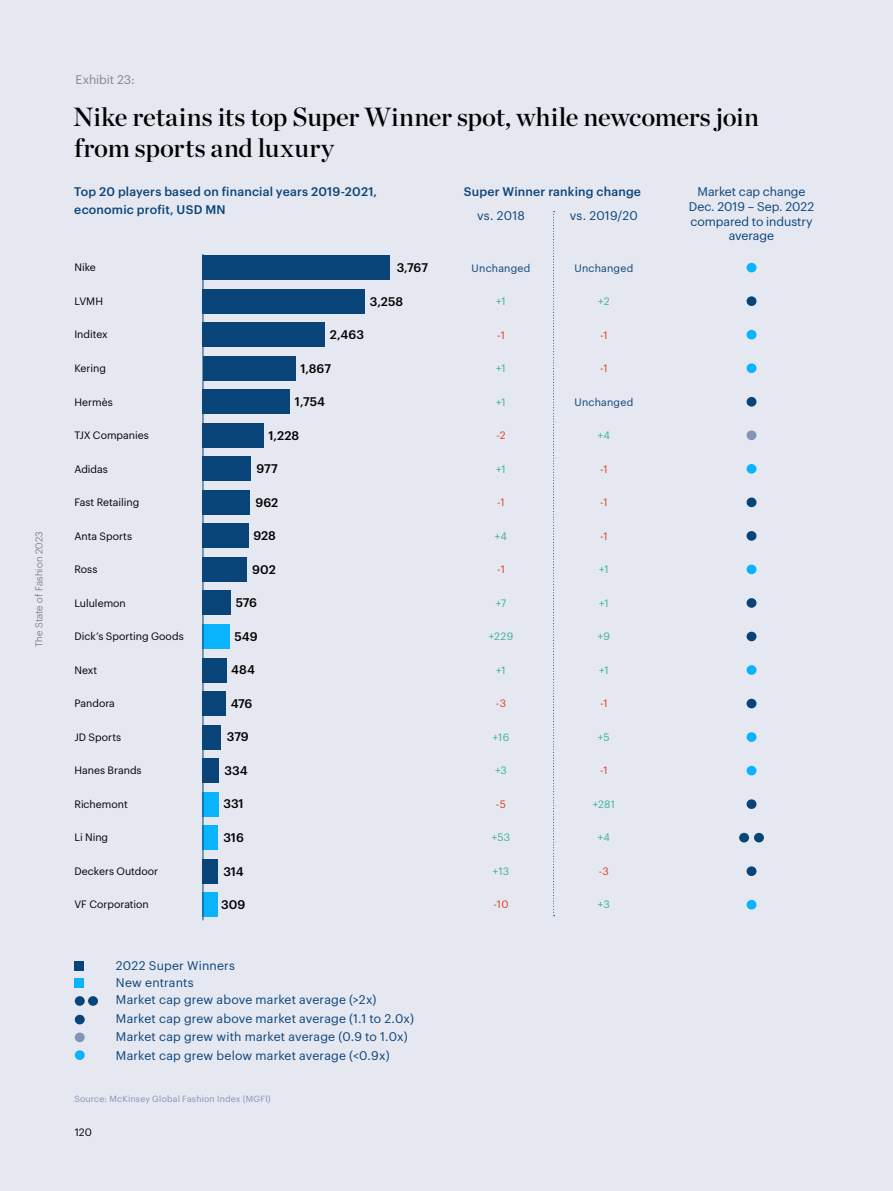
<style>
.page{position:relative;width:893px;height:1191px;background:#e5e7f1}
.page>*{position:absolute;margin:0;border:0;box-sizing:border-box;transform-origin:0 0}
.t1{font:26.25px/31.5px "Chronicle Display Semi";letter-spacing:-.005em;color:#000}
.t2{font:12.25px/14.7px "Graphik";letter-spacing:.01em;color:#094479}
.t3{font:500 12.25px/17.5px "Graphik";letter-spacing:.015em;color:#094479}
.t4{font:500 12.25px "Graphik";color:#000}
.t5{font:12.25px "Graphik";letter-spacing:-.01em;color:#878787}
.t6{font:10.5px "Graphik";color:#000}
.t7{font:10.5px "Graphik";letter-spacing:.025em;color:#3ab396}
.t8{font:10.5px "Graphik";color:#d8411a}
.t9{font:10.5px "Graphik";letter-spacing:.02em;color:#094479}
.t10{font:300 9.62px "Graphik";letter-spacing:.02em;color:#575756}
.t11{font:8.75px "Graphik";letter-spacing:.02em;color:#8593b7}
</style>
<div class="page">
<div style="left:203px;top:255px;width:187px;height:25px;background:#094479"></div>
<div style="left:203px;top:289px;width:162px;height:24px;background:#094479"></div>
<div style="left:203px;top:323px;width:122px;height:24px;background:#094479"></div>
<div style="left:203px;top:356px;width:92px;height:24px;background:#094479"></div>
<div style="left:203px;top:390px;width:87px;height:24px;background:#094479"></div>
<div style="left:203px;top:423px;width:61px;height:24px;background:#094479"></div>
<div style="left:203px;top:457px;width:48px;height:24px;background:#094479"></div>
<div style="left:203px;top:490px;width:47px;height:24px;background:#094479"></div>
<div style="left:203px;top:524px;width:46px;height:24px;background:#094479"></div>
<div style="left:203px;top:557px;width:44px;height:24px;background:#094479"></div>
<div style="left:203px;top:591px;width:28px;height:24px;background:#094479"></div>
<div style="left:203px;top:624px;width:27px;height:24px;background:#09b3fd"></div>
<div style="left:203px;top:658px;width:24px;height:24px;background:#094479"></div>
<div style="left:203px;top:691px;width:23px;height:24px;background:#094479"></div>
<div style="left:203px;top:725px;width:18px;height:24px;background:#094479"></div>
<div style="left:203px;top:758px;width:16px;height:24px;background:#094479"></div>
<div style="left:203px;top:792px;width:16px;height:24px;background:#09b3fd"></div>
<div style="left:203px;top:825px;width:15px;height:24px;background:#09b3fd"></div>
<div style="left:203px;top:859px;width:15px;height:24px;background:#094479"></div>
<div style="left:203px;top:892px;width:15px;height:24px;background:#09b3fd"></div>
<hr style="left:203px;top:254px;width:1px;height:666px;background:#094479">
<svg style="left:553px;top:211px;width:2px;height:705px"></svg>
<div style="left:75px;top:1014px;width:10px;height:10px;background:#094479;border-radius:50%"></div>
<div style="left:75px;top:1032px;width:10px;height:10px;background:#8593b7;border-radius:50%"></div>
<div style="left:75px;top:1050px;width:10px;height:10px;background:#09b3fd;border-radius:50%"></div>
<div style="left:75px;top:978px;width:9px;height:9px;background:#09b3fd"></div>
<div style="left:75px;top:961px;width:9px;height:9px;background:#094479"></div>
<div style="left:75px;top:996px;width:10px;height:9px;background:#094479;border-radius:50%"></div>
<div style="left:88px;top:996px;width:10px;height:9px;background:#094479;border-radius:50%"></div>
<div style="left:746px;top:330px;width:10px;height:9px;background:#09b3fd;border-radius:50%"></div>
<div style="left:746px;top:363px;width:10px;height:10px;background:#09b3fd;border-radius:50%"></div>
<div style="left:746px;top:430px;width:10px;height:10px;background:#8593b7;border-radius:50%"></div>
<div style="left:746px;top:464px;width:10px;height:9px;background:#09b3fd;border-radius:50%"></div>
<div style="left:746px;top:531px;width:10px;height:10px;background:#094479;border-radius:50%"></div>
<div style="left:746px;top:564px;width:10px;height:10px;background:#09b3fd;border-radius:50%"></div>
<div style="left:746px;top:598px;width:10px;height:10px;background:#094479;border-radius:50%"></div>
<div style="left:746px;top:631px;width:10px;height:10px;background:#094479;border-radius:50%"></div>
<div style="left:746px;top:665px;width:10px;height:10px;background:#09b3fd;border-radius:50%"></div>
<div style="left:746px;top:698px;width:10px;height:10px;background:#094479;border-radius:50%"></div>
<div style="left:746px;top:732px;width:10px;height:10px;background:#09b3fd;border-radius:50%"></div>
<div style="left:746px;top:766px;width:10px;height:9px;background:#09b3fd;border-radius:50%"></div>
<div style="left:746px;top:799px;width:10px;height:10px;background:#094479;border-radius:50%"></div>
<div style="left:746px;top:900px;width:10px;height:9px;background:#09b3fd;border-radius:50%"></div>
<div style="left:746px;top:866px;width:10px;height:10px;background:#094479;border-radius:50%"></div>
<div style="left:746px;top:263px;width:10px;height:9px;background:#09b3fd;border-radius:50%"></div>
<div style="left:746px;top:497px;width:10px;height:10px;background:#094479;border-radius:50%"></div>
<div style="left:746px;top:296px;width:10px;height:10px;background:#094479;border-radius:50%"></div>
<div style="left:746px;top:397px;width:10px;height:9px;background:#094479;border-radius:50%"></div>
<div style="left:739px;top:833px;width:10px;height:9px;background:#094479;border-radius:50%"></div>
<div style="left:754px;top:833px;width:10px;height:9px;background:#094479;border-radius:50%"></div>
<p class="t10" style="left:32px;top:647px;width:117px;rotate:-90deg">The State of Fashion 2023</p>
<p class="t5" style="left:76px;top:71px;width:61px">Exhibit 23:</p>
<h1 class="t1" style="left:73px;top:99px;width:688px">Nike retains its top Super Winner spot, while newcomers join from sports and luxury</h1>
<p class="t3" style="left:464px;top:182px;width:179px">Super Winner ranking change</p>
<p class="t2" style="left:477px;top:207px;width:49px">vs. 2018</p>
<p class="t2" style="left:570px;top:207px;width:70px">vs. 2019/20</p>
<p class="t2" style="left:689px;top:183px;width:127px;text-align:center">Market cap change<br>Dec. 2019 – Sep. 2022 compared to industry average</p>
<p class="t3" style="left:74px;top:182px;width:304px">Top 20 players based on financial years 2019-2021, economic profit, USD MN</p>
<p class="t6" style="left:74px;top:260px;width:23px">Nike</p>
<p class="t6" style="left:74px;top:293px;width:30px">LVMH</p>
<p class="t6" style="left:74px;top:327px;width:35px">Inditex</p>
<p class="t6" style="left:74px;top:360px;width:33px">Kering</p>
<p class="t6" style="left:74px;top:394px;width:40px">Hermès</p>
<p class="t6" style="left:74px;top:427px;width:76px">TJX Companies</p>
<p class="t6" style="left:74px;top:461px;width:35px">Adidas</p>
<p class="t6" style="left:74px;top:494px;width:66px">Fast Retailing</p>
<p class="t6" style="left:74px;top:528px;width:59px">Anta Sports</p>
<p class="t6" style="left:74px;top:561px;width:25px">Ross</p>
<p class="t6" style="left:74px;top:595px;width:53px">Lululemon</p>
<p class="t6" style="left:74px;top:628px;width:111px">Dick’s Sporting Goods</p>
<p class="t6" style="left:74px;top:662px;width:24px">Next</p>
<p class="t6" style="left:74px;top:695px;width:42px">Pandora</p>
<p class="t6" style="left:74px;top:729px;width:48px">JD Sports</p>
<p class="t6" style="left:74px;top:762px;width:69px">Hanes Brands</p>
<p class="t6" style="left:74px;top:796px;width:55px">Richemont</p>
<p class="t6" style="left:74px;top:829px;width:35px">Li Ning</p>
<p class="t6" style="left:74px;top:863px;width:85px">Deckers Outdoor</p>
<p class="t6" style="left:74px;top:896px;width:76px">VF Corporation</p>
<p class="t4" style="left:397px;top:258px;width:33px">3,767</p>
<p class="t4" style="left:370px;top:292px;width:35px">3,258</p>
<p class="t4" style="left:330px;top:325px;width:36px">2,463</p>
<p class="t4" style="left:300px;top:359px;width:32px">1,867</p>
<p class="t4" style="left:295px;top:392px;width:32px">1,754</p>
<p class="t4" style="left:268px;top:426px;width:32px">1,228</p>
<p class="t4" style="left:257px;top:459px;width:23px">977</p>
<p class="t4" style="left:255px;top:493px;width:24px">962</p>
<p class="t4" style="left:253px;top:526px;width:24px">928</p>
<p class="t4" style="left:252px;top:560px;width:25px">902</p>
<p class="t4" style="left:236px;top:593px;width:23px">576</p>
<p class="t4" style="left:234px;top:627px;width:25px">549</p>
<p class="t4" style="left:231px;top:660px;width:25px">484</p>
<p class="t4" style="left:231px;top:694px;width:23px">476</p>
<p class="t4" style="left:227px;top:727px;width:23px">379</p>
<p class="t4" style="left:225px;top:761px;width:25px">334</p>
<p class="t4" style="left:223px;top:794px;width:22px">331</p>
<p class="t4" style="left:223px;top:828px;width:22px">316</p>
<p class="t4" style="left:223px;top:861px;width:22px">314</p>
<p class="t4" style="left:221px;top:895px;width:26px">309</p>
<p class="t2" style="left:116px;top:957px;width:120px">2022 Super Winners</p>
<p class="t2" style="left:116px;top:991px;width:262px">Market cap grew above market average (&gt;2x)</p>
<p class="t2" style="left:116px;top:973px;width:79px">New entrants</p>
<p class="t2" style="left:116px;top:1008px;width:300px;line-height:18.4px">Market cap grew above market average (1.1 to 2.0x)<br>Market cap grew with market average (0.9 to 1.0x)<br>Market cap grew below market average (&lt;0.9x)</p>
<p class="t11" style="left:74px;top:1092px;width:198px">Source: McKinsey Global Fashion Index (MGFI)</p>
<p class="t6" style="left:75px;top:1124px;width:19px">120</p>
<p class="t9" style="left:472px;top:260px;width:60px">Unchanged</p>
<p class="t7" style="left:496px;top:293px;width:11px">+1</p>
<p class="t8" style="left:497px;top:327px;width:9px">-1</p>
<p class="t7" style="left:496px;top:360px;width:11px">+1</p>
<p class="t7" style="left:496px;top:394px;width:11px">+1</p>
<p class="t8" style="left:496px;top:427px;width:11px">-2</p>
<p class="t7" style="left:496px;top:461px;width:11px">+1</p>
<p class="t8" style="left:497px;top:494px;width:9px">-1</p>
<p class="t7" style="left:495px;top:528px;width:14px">+4</p>
<p class="t8" style="left:497px;top:561px;width:9px">-1</p>
<p class="t7" style="left:496px;top:595px;width:12px">+7</p>
<p class="t7" style="left:489px;top:628px;width:26px">+229</p>
<p class="t7" style="left:496px;top:662px;width:11px">+1</p>
<p class="t8" style="left:496px;top:695px;width:12px">-3</p>
<p class="t7" style="left:493px;top:729px;width:18px">+16</p>
<p class="t7" style="left:495px;top:762px;width:13px">+3</p>
<p class="t8" style="left:496px;top:796px;width:12px">-5</p>
<p class="t7" style="left:492px;top:829px;width:20px">+53</p>
<p class="t7" style="left:493px;top:863px;width:18px">+13</p>
<p class="t8" style="left:493px;top:896px;width:17px">-10</p>
<p class="t9" style="left:574px;top:260px;width:60px">Unchanged</p>
<p class="t7" style="left:598px;top:293px;width:13px">+2</p>
<p class="t8" style="left:600px;top:327px;width:9px">-1</p>
<p class="t8" style="left:600px;top:360px;width:9px">-1</p>
<p class="t9" style="left:574px;top:394px;width:60px">Unchanged</p>
<p class="t7" style="left:598px;top:427px;width:14px">+4</p>
<p class="t8" style="left:600px;top:461px;width:9px">-1</p>
<p class="t8" style="left:600px;top:494px;width:9px">-1</p>
<p class="t8" style="left:600px;top:528px;width:9px">-1</p>
<p class="t7" style="left:599px;top:561px;width:11px">+1</p>
<p class="t7" style="left:599px;top:595px;width:11px">+1</p>
<p class="t7" style="left:598px;top:628px;width:14px">+9</p>
<p class="t7" style="left:599px;top:662px;width:11px">+1</p>
<p class="t8" style="left:600px;top:695px;width:9px">-1</p>
<p class="t7" style="left:598px;top:729px;width:13px">+5</p>
<p class="t8" style="left:600px;top:762px;width:9px">-1</p>
<p class="t7" style="left:593px;top:796px;width:24px">+281</p>
<p class="t7" style="left:598px;top:829px;width:14px">+4</p>
<p class="t8" style="left:599px;top:863px;width:12px">-3</p>
<p class="t7" style="left:598px;top:896px;width:13px">+3</p>
</div>
